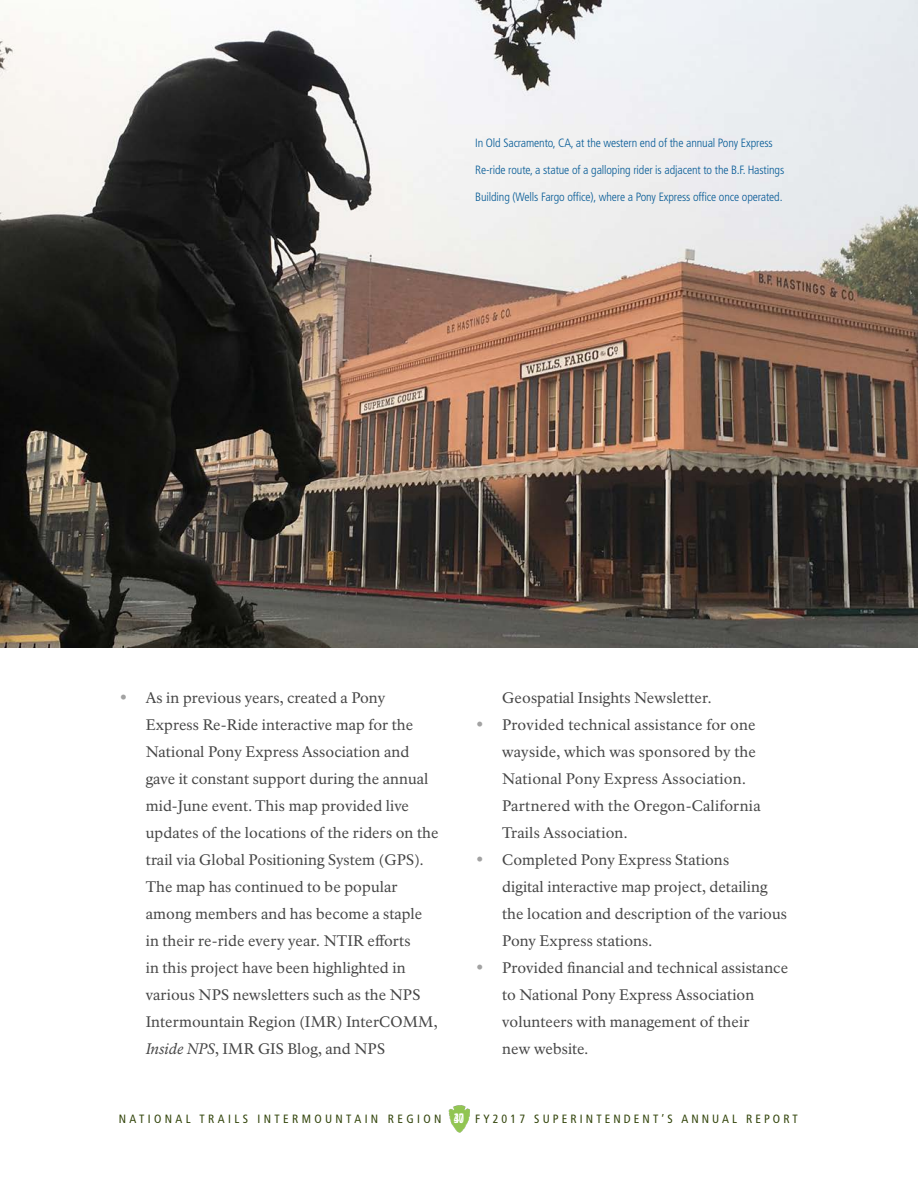
<style>
.page{position:relative;width:918px;height:1188px;background:#fff}
.page>*{position:absolute;margin:0;border:0;box-sizing:border-box;transform-origin:0 0}
.t1{font:15px/27px "NPS Rawlinson OT";letter-spacing:.01em;color:#454545}
.DSC_Body_Indent_Ital{font:300 condensed 12px "Frutiger LT Std";letter-spacing:-.01em;color:#065b96}
.t2{font:condensed 12px "Frutiger LT Std";letter-spacing:.26em;color:#34460d}
.s1{font-size:21px;color:#a2a2a2}
.s2{font-style:italic}
.s3{font-weight:700;font-size:13.5px;color:#fff}
</style>
<div class="page">
<img style="left:0;top:0;width:918px;height:648px">
<img style="left:449px;top:1105px;width:21px;height:28px">
<p class="DSC_Body_Indent_Ital" style="left:475px;top:136px;width:299px">In Old Sacramento, CA, at the western end of the annual Pony Express</p>
<p class="DSC_Body_Indent_Ital" style="left:475px;top:163px;width:311px">Re-ride route, a statue of a galloping rider is adjacent to the B.F. Hastings</p>
<p class="DSC_Body_Indent_Ital" style="left:475px;top:190px;width:309px">Building (Wells Fargo office), where a Pony Express office once operated.</p>
<p class="t1" style="left:146px;top:684px;width:294px;text-indent:-27px"><span class="s1">•</span> As in previous years, created a Pony Express Re-Ride interactive map for the National Pony Express Association and gave it constant support during the annual mid-June event. This map provided live updates of the locations of the riders on the trail via Global Positioning System (GPS).<br>The map has continued to be popular among members and has become a staple in their re-ride every year. NTIR efforts<br>in this project have been highlighted in various NPS newsletters such as the NPS Intermountain Region (IMR) InterCOMM, <span class="s2">Inside NPS</span>, IMR GIS Blog, and NPS</p>
<p class="t1" style="left:502px;top:684px;width:211px">Geospatial Insights Newsletter.</p>
<p class="t1" style="left:502px;top:711px;width:260px;text-indent:-27px"><span class="s1">•</span> Provided technical assistance for one wayside, which was sponsored by the National Pony Express Association.<br>Partnered with the Oregon-California Trails Association.</p>
<p class="t1" style="left:502px;top:846px;width:286px;text-indent:-27px"><span class="s1">•</span> Completed Pony Express Stations<br>digital interactive map project, detailing the location and description of the various Pony Express stations.</p>
<p class="t1" style="left:502px;top:954px;width:288px;text-indent:-27px"><span class="s1">•</span> Provided financial and technical assistance to National Pony Express Association volunteers with management of their<br>new website.</p>
<p class="t2" style="left:119px;top:1112px;width:680px">NATIONAL TRAILS INTERMOUNTAIN REGION <span class="s3">3047</span> FY2017 SUPERINTENDENT’S ANNUAL REPORT</p>
</div>
